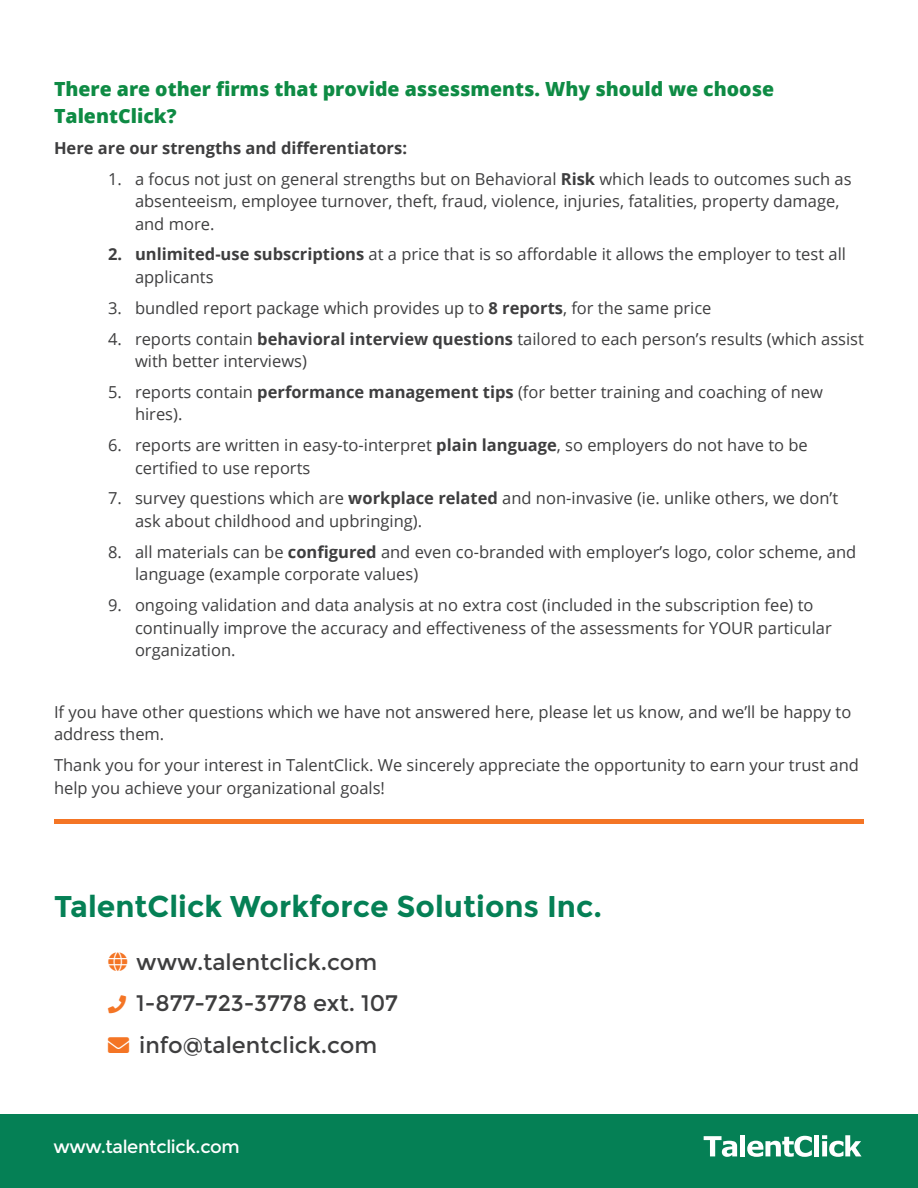
<style>
.page{position:relative;width:918px;height:1188px;background:#fff}
.page>*{position:absolute;margin:0;border:0;box-sizing:border-box;transform-origin:0 0}
.t1{font:700 30px "Montserrat";color:#058055}
.t2{font:22.5px "Montserrat";color:#3e3e3f}
.t3{font:800 19.5px/27px "Open Sans";color:#0e8b44}
.t4{font:18px "Montserrat";letter-spacing:-.02em;color:#fff}
.t5{font:16.5px/22.5px "Open Sans";color:#3e3e3f}
.t6{font:700 16.5px "Open Sans";color:#3e3e3f}
.s1{font-weight:700}
.s2{color:#f47525}
</style>
<div class="page">
<div style="left:0;top:1114px;width:918px;height:74px;background:#058055"></div>
<svg style="left:704px;top:1136px;width:33px;height:21px"></svg>
<div style="left:740px;top:1135px;width:5px;height:21px;background:#fff"></div>
<svg style="left:747px;top:1136px;width:65px;height:21px"></svg>
<div style="left:814px;top:1135px;width:5px;height:21px;background:#fff"></div>
<svg style="left:822px;top:1135px;width:40px;height:22px"></svg>
<div style="left:54px;top:819px;width:810px;height:5px;background:#f47525"></div>
<p class="t3" style="left:54px;top:74px;width:722px">There are other firms that provide assessments. Why should we choose<br>TalentClick?</p>
<p class="t6" style="left:54px;top:136px;width:355px">Here are our strengths and differentiators:</p>
<p class="t5" style="left:135px;top:167px;width:718px;text-indent:-27px">1. a focus not just on general strengths but on Behavioral <span class="s1">Risk</span> which leads to outcomes such as absenteeism, employee turnover, theft, fraud, violence, injuries, fatalities, property damage, and more.</p>
<p class="t5" style="left:135px;top:243px;width:713px;text-indent:-27px"><span class="s1">2. unlimited-use subscriptions</span> at a price that is so affordable it allows the employer to test all applicants</p>
<p class="t5" style="left:108px;top:296px;width:605px">3. bundled report package which provides up to <span class="s1">8 reports</span>, for the same price</p>
<p class="t5" style="left:135px;top:327px;width:730px;text-indent:-27px">4. reports contain <span class="s1">behavioral interview questions</span> tailored to each person’s results (which assist with better interviews)</p>
<p class="t5" style="left:135px;top:380px;width:689px;text-indent:-27px">5. reports contain <span class="s1">performance management tips</span> (for better training and coaching of new hires).</p>
<p class="t5" style="left:135px;top:433px;width:674px;text-indent:-27px">6. reports are written in easy-to-interpret <span class="s1">plain language</span>, so employers do not have to be certified to use reports</p>
<p class="t5" style="left:135px;top:487px;width:705px;text-indent:-27px">7. survey questions which are <span class="s1">workplace related</span> and non-invasive (ie. unlike others, we don’t ask about childhood and upbringing).</p>
<p class="t5" style="left:135px;top:540px;width:723px;text-indent:-27px">8. all materials can be <span class="s1">configured</span> and even co-branded with employer’s logo, color scheme, and language (example corporate values)</p>
<p class="t5" style="left:135px;top:593px;width:698px;text-indent:-27px">9. ongoing validation and data analysis at no extra cost (included in the subscription fee) to continually improve the accuracy and effectiveness of the assessments for YOUR particular organization.</p>
<p class="t5" style="left:54px;top:700px;width:799px">If you have other questions which we have not answered here, please let us know, and we’ll be happy to address them.</p>
<p class="t5" style="left:54px;top:753px;width:806px">Thank you for your interest in TalentClick. We sincerely appreciate the opportunity to earn your trust and help you achieve your organizational goals!</p>
<p class="t1" style="left:54px;top:888px;width:550px">TalentClick Workforce Solutions Inc.</p>
<p class="t2" style="left:136px;top:949px;width:243px">www.talentclick.com</p>
<p class="t2" style="left:136px;top:990px;width:263px">1-877-723-3778 ext. 107</p>
<p class="t2" style="left:108px;top:1032px;width:271px"><span class="s2">→</span> info@talentclick.com</p>
<p class="t4" style="left:53px;top:1136px;width:188px">www.talentclick.com</p>
</div>
